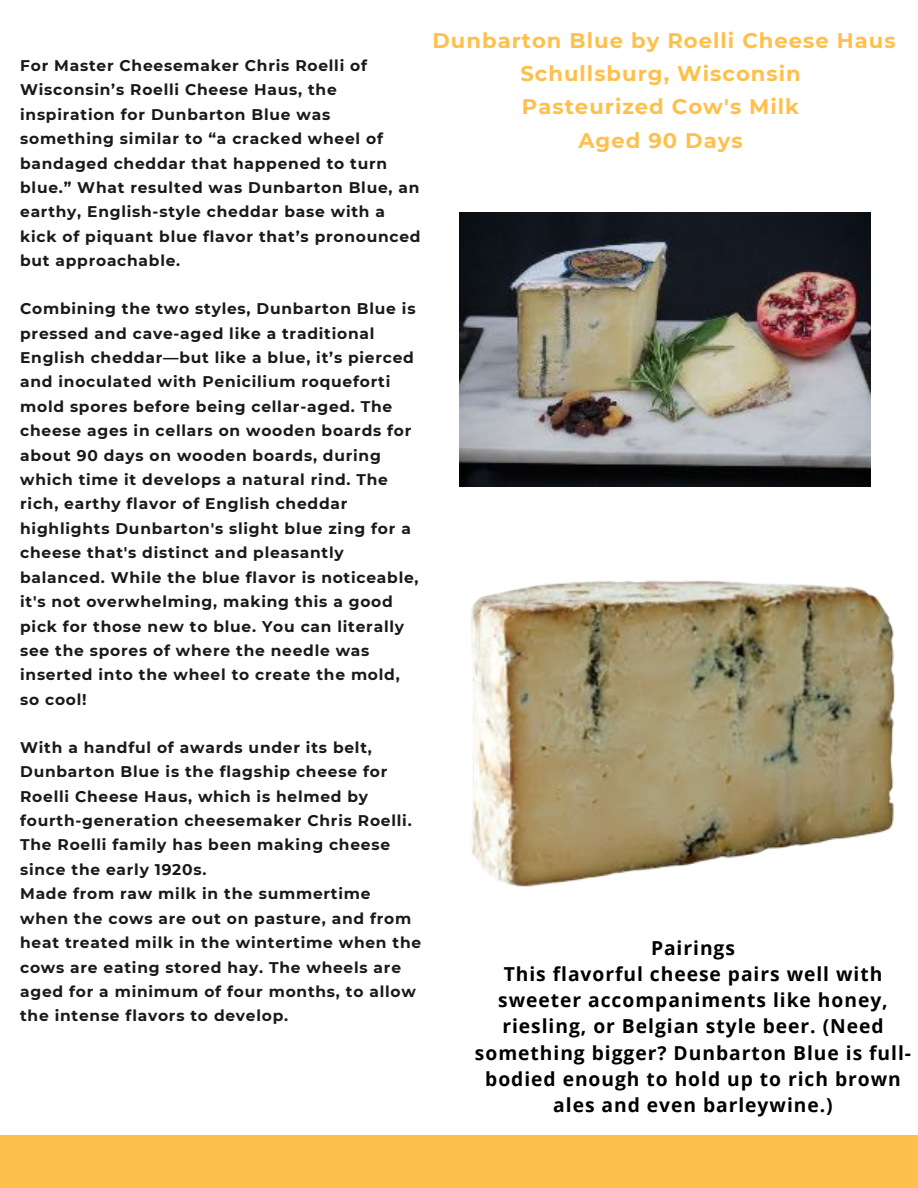
<style>
.page{position:relative;width:918px;height:1188px;background:#fff}
.page>*{position:absolute;margin:0;border:0;box-sizing:border-box;transform-origin:0 0}
.t1{font:700 21.15px "Montserrat";letter-spacing:.05em;color:#ffc04b}
.t2{font:700 19.2px/26.1px "Open Sans";letter-spacing:.05em;color:#000;text-align:center}
.t3{font:700 15.45px/24.5px "Montserrat";letter-spacing:.05em;color:#191919}
</style>
<div class="page">
<div style="left:0;top:1136px;width:918px;height:52px;background:#ffc04b"></div>
<img style="left:459px;top:212px;width:412px;height:275px">
<img style="left:471px;top:580px;width:424px;height:307px">
<p class="t3" style="left:20px;top:53px;width:402px">For Master Cheesemaker Chris Roelli of Wisconsin’s Roelli Cheese Haus, the inspiration for Dunbarton Blue was something similar to “a cracked wheel of bandaged cheddar that happened to turn blue.” What resulted was Dunbarton Blue, an earthy, English-style cheddar base with a kick of piquant blue flavor that’s pronounced but approachable.</p>
<p class="t3" style="left:20px;top:296px;width:400px">Combining the two styles, Dunbarton Blue is pressed and cave-aged like a traditional English cheddar—but like a blue, it’s pierced and inoculated with Penicilium roqueforti mold spores before being cellar-aged. The cheese ages in cellars on wooden boards for about 90 days on wooden boards, during which time it develops a natural rind. The rich, earthy flavor of English cheddar highlights Dunbarton's slight blue zing for a cheese that's distinct and pleasantly balanced. While the blue flavor is noticeable, it's not overwhelming, making this a good pick for those new to blue. You can literally see the spores of where the needle was inserted into the wheel to create the mold, so cool!</p>
<p class="t3" style="left:20px;top:735px;width:393px">With a handful of awards under its belt, Dunbarton Blue is the flagship cheese for Roelli Cheese Haus, which is helmed by fourth-generation cheesemaker Chris Roelli.<br>The Roelli family has been making cheese since the early 1920s.</p>
<p class="t3" style="left:20px;top:881px;width:403px">Made from raw milk in the summertime when the cows are out on pasture, and from heat treated milk in the wintertime when the cows are eating stored hay. The wheels are aged for a minimum of four months, to allow the intense flavors to develop.</p>
<p class="t1" style="left:432px;top:28px;width:465px">Dunbarton Blue by Roelli Cheese Haus</p>
<p class="t1" style="left:520px;top:61px;width:282px">Schullsburg, Wisconsin</p>
<p class="t1" style="left:522px;top:94px;width:279px">Pasteurized Cow's Milk</p>
<p class="t1" style="left:578px;top:127px;width:166px">Aged 90 Days</p>
<p class="t2" style="left:651px;top:935px;width:86px">Pairings</p>
<p class="t2" style="left:475px;top:961px;width:438px">This flavorful cheese pairs well with sweeter accompaniments like honey, riesling, or Belgian style beer. (Need something bigger? Dunbarton Blue is full&shy;bodied enough to hold up to rich brown ales and even barleywine.)</p>
</div>
